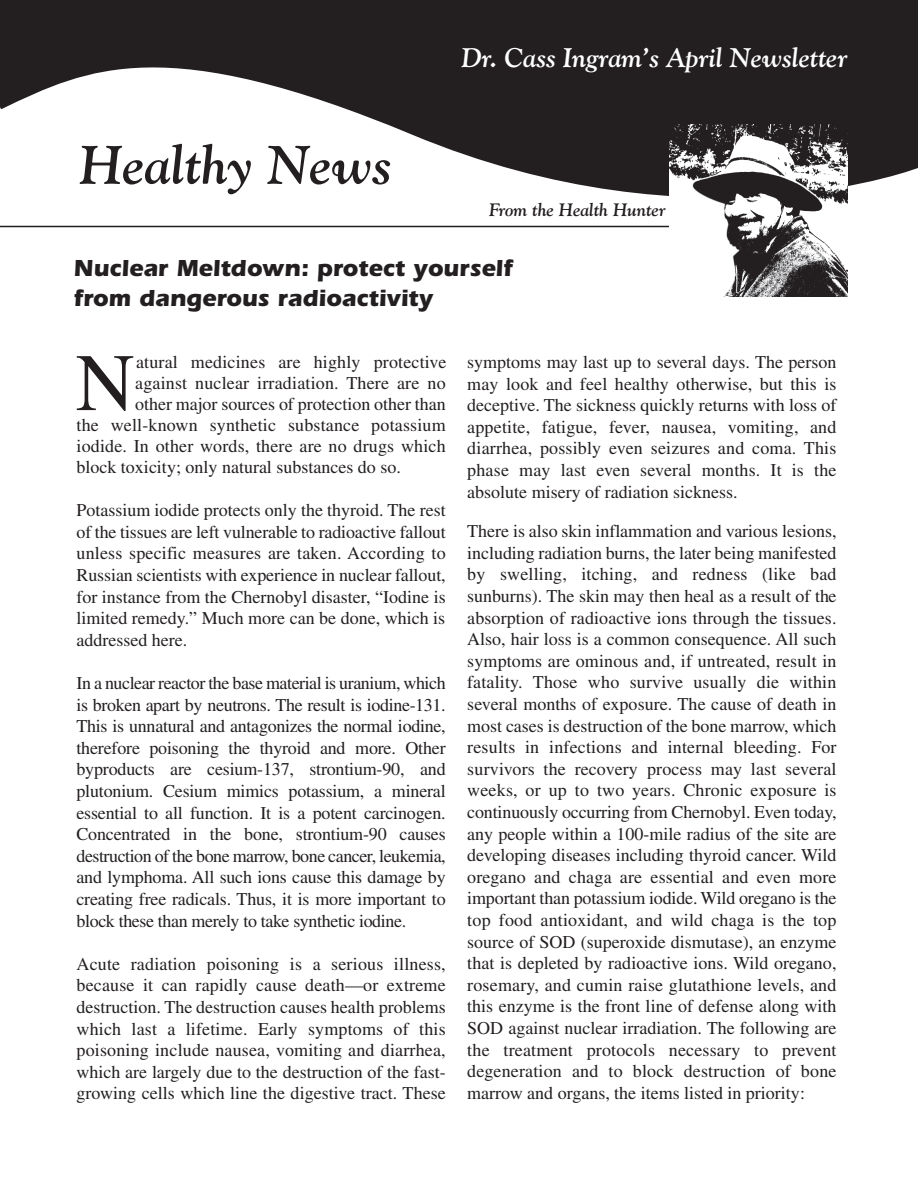
<style>
.page{position:relative;width:918px;height:1188px;background:#fff}
.page>*{position:absolute;margin:0;border:0;box-sizing:border-box;transform-origin:0 0}
.t1{font:81.45px "Times";color:#231f20}
.t2{font:italic 700 54px "Goudy Old Style BT";color:#231f20}
.t3{font:italic 700 27px "Goudy Old Style BT";color:#fff}
.t4{font:700 24px/30px "Itc Eras";color:#231f20}
.t5{font:18px/21.6px "Times";color:#231f20;text-align:justify}
.t6{font:italic 700 18px "Goudy Old Style BT";color:#231f20}
</style>
<div class="page">
<svg style="left:0;top:0;width:918px;height:228px;fill:#231f20"></svg>
<hr style="left:0;top:226px;width:675px;height:1px;background:#231f20">
<img style="left:669px;top:124px;width:178px;height:173px">
<p class="t2" style="left:79px;top:132px;width:313px">Healthy News</p>
<p class="t3" style="left:462px;top:42px;width:387px">Dr. Cass Ingram’s April Newsletter</p>
<p class="t6" style="left:489px;top:199px;width:178px">From the Health Hunter</p>
<p class="t4" style="left:74px;top:253px;width:441px">Nuclear Meltdown: protect yourself from dangerous radioactivity</p>
<p class="t1" style="left:76px;top:337px;width:60px">N</p>
<p class="t5" style="left:136px;top:351px;width:312px">atural medicines are highly protective</p>
<p class="t5" style="left:135px;top:372px;width:312px">against nuclear irradiation. There are no</p>
<p class="t5" style="left:135px;top:393px;width:312px">other major sources of protection other than</p>
<p class="t5" style="left:76px;top:414px;width:371px">the well-known synthetic substance potassium</p>
<p class="t5" style="left:76px;top:435px;width:371px">iodide. In other words, there are no drugs which</p>
<p class="t5" style="left:76px;top:456px;width:326px">block toxicity; only natural substances do so.</p>
<p class="t5" style="left:76px;top:499px;width:371px">Potassium iodide protects only the thyroid. The rest of the tissues are left vulnerable to radioactive fallout unless specific measures are taken. According to Russian scientists with experience in nuclear fallout, for instance from the Chernobyl disaster, “Iodine is limited remedy.” Much more can be done, which is addressed here.</p>
<p class="t5" style="left:76px;top:672px;width:371px">In a nuclear reactor the base material is uranium, which is broken apart by neutrons. The result is iodine-131.<br>This is unnatural and antagonizes the normal iodine, therefore poisoning the thyroid and more. Other byproducts are cesium-137, strontium-90, and plutonium. Cesium mimics potassium, a mineral essential to all function. It is a potent carcinogen.<br>Concentrated in the bone, strontium-90 causes destruction of the bone marrow, bone cancer, leukemia, and lymphoma. All such ions cause this damage by creating free radicals. Thus, it is more important to block these than merely to take synthetic iodine.</p>
<p class="t5" style="left:76px;top:953px;width:371px">Acute radiation poisoning is a serious illness, because it can rapidly cause death—or extreme destruction. The destruction causes health problems which last a lifetime. Early symptoms of this poisoning include nausea, vomiting and diarrhea, which are largely due to the destruction of the fast&shy;growing cells which line the digestive tract. These</p>
<p class="t5" style="left:467px;top:351px;width:371px">symptoms may last up to several days. The person may look and feel healthy otherwise, but this is deceptive. The sickness quickly returns with loss of appetite, fatigue, fever, nausea, vomiting, and diarrhea, possibly even seizures and coma. This phase may last even several months. It is the absolute misery of radiation sickness.</p>
<p class="t5" style="left:467px;top:520px;width:371px">There is also skin inflammation and various lesions, including radiation burns, the later being manifested by swelling, itching, and redness (like bad sunburns). The skin may then heal as a result of the absorption of radioactive ions through the tissues.<br>Also, hair loss is a common consequence. All such symptoms are ominous and, if untreated, result in fatality. Those who survive usually die within several months of exposure. The cause of death in most cases is destruction of the bone marrow, which results in infections and internal bleeding. For survivors the recovery process may last several weeks, or up to two years. Chronic exposure is continuously occurring from Chernobyl. Even today, any people within a 100-mile radius of the site are developing diseases including thyroid cancer. Wild oregano and chaga are essential and even more important than potassium iodide. Wild oregano is the top food antioxidant, and wild chaga is the top source of SOD (superoxide dismutase), an enzyme that is depleted by radioactive ions. Wild oregano, rosemary, and cumin raise glutathione levels, and this enzyme is the front line of defense along with SOD against nuclear irradiation. The following are the treatment protocols necessary to prevent degeneration and to block destruction of bone marrow and organs, the items listed in priority:</p>
</div>
